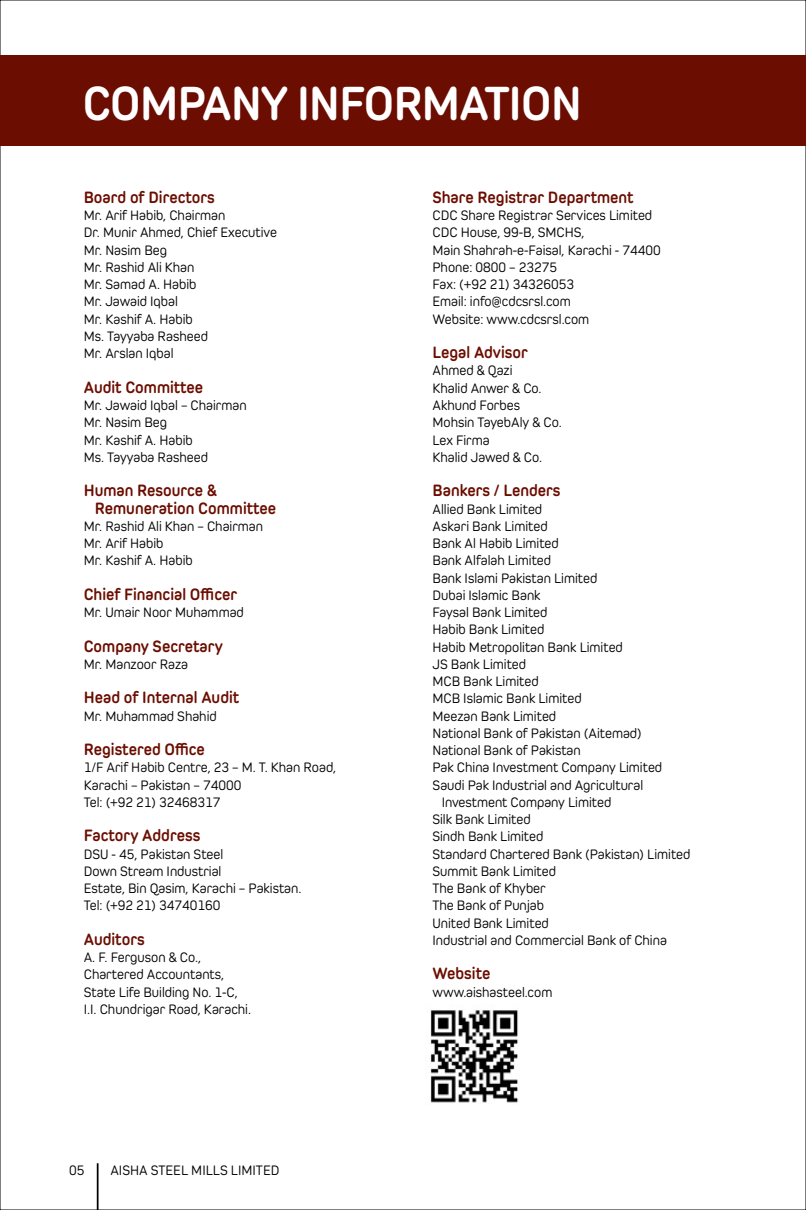
<style>
.page{position:relative;width:806px;height:1210px;background:#fff}
.page>*{position:absolute;margin:0;border:0;box-sizing:border-box;transform-origin:0 0}
.t1{font:700 50.23px "Pero";letter-spacing:-.025em;color:#fff;scale:.94 1}
.t2{font:700 17.32px/17.3px "Pero";color:#6b0d01;scale:.94 1}
.t3{font:14.35px/17.3px "Pero";color:#000;scale:.94 1}
</style>
<div class="page">
<div style="left:0;top:55px;width:805px;height:90px;background:#6b0d01"></div>
<img style="left:430px;top:1010px;width:88px;height:93px">
<hr style="left:97px;top:1163px;width:1px;height:47px;background:#000">
<h1 class="t1" style="left:82px;top:74px;width:532px">COMPANY INFORMATION</h1>
<p class="t2" style="left:84px;top:188px;width:141px">Board of Directors</p>
<p class="t3" style="left:84px;top:206px;width:207px">Mr. Arif Habib, Chairman<br>Dr. Munir Ahmed, Chief Executive<br>Mr. Nasim Beg<br>Mr. Rashid Ali Khan<br>Mr. Samad A. Habib<br>Mr. Jawaid Iqbal<br>Mr. Kashif A. Habib<br>Ms. Tayyaba Rasheed<br>Mr. Arslan Iqbal</p>
<p class="t2" style="left:84px;top:378px;width:128px">Audit Committee</p>
<p class="t3" style="left:84px;top:396px;width:175px">Mr. Jawaid Iqbal – Chairman<br>Mr. Nasim Beg<br>Mr. Kashif A. Habib<br>Ms. Tayyaba Rasheed</p>
<p class="t2" style="left:95px;top:481px;width:194px;text-indent:-11px">Human Resource &amp;<br>Remuneration Committee</p>
<p class="t3" style="left:84px;top:517px;width:192px">Mr. Rashid Ali Khan – Chairman<br>Mr. Arif Habib<br>Mr. Kashif A. Habib</p>
<p class="t2" style="left:84px;top:585px;width:164px">Chief Financial Officer</p>
<p class="t3" style="left:84px;top:603px;width:172px">Mr. Umair Noor Muhammad</p>
<p class="t2" style="left:84px;top:637px;width:149px">Company Secretary</p>
<p class="t3" style="left:84px;top:655px;width:112px">Mr. Manzoor Raza</p>
<p class="t2" style="left:84px;top:688px;width:167px">Head of Internal Audit</p>
<p class="t3" style="left:84px;top:707px;width:143px">Mr. Muhammad Shahid</p>
<p class="t2" style="left:84px;top:740px;width:130px">Registered Office</p>
<p class="t3" style="left:84px;top:758px;width:270px">1/F Arif Habib Centre, 23 – M. T. Khan Road,<br>Karachi – Pakistan – 74000<br>Tel: (+92 21) 32468317</p>
<p class="t2" style="left:84px;top:826px;width:125px">Factory Address</p>
<p class="t3" style="left:84px;top:845px;width:233px">DSU - 45, Pakistan Steel<br>Down Stream Industrial<br>Estate, Bin Qasim, Karachi – Pakistan.<br>Tel: (+92 21) 34740160</p>
<p class="t2" style="left:84px;top:930px;width:66px">Auditors</p>
<p class="t3" style="left:84px;top:948px;width:179px">A. F. Ferguson &amp; Co.,<br>Chartered Accountants,<br>State Life Building No. 1-C,<br>I.I. Chundrigar Road, Karachi.</p>
<p class="t3" style="left:69px;top:1161px;width:18px">05</p>
<p class="t3" style="left:110px;top:1161px;width:181px">AISHA STEEL MILLS LIMITED</p>
<p class="t2" style="left:432px;top:188px;width:215px">Share Registrar Department</p>
<p class="t3" style="left:432px;top:206px;width:244px">CDC Share Registrar Services Limited<br>CDC House, 99-B, SMCHS,<br>Main Shahrah-e-Faisal, Karachi - 74400<br>Phone: 0800 – 23275<br>Fax: (+92 21) 34326053<br>Email: info@cdcsrsl.com<br>Website: www.cdcsrsl.com</p>
<p class="t2" style="left:432px;top:343px;width:103px">Legal Advisor</p>
<p class="t3" style="left:432px;top:362px;width:139px">Ahmed &amp; Qazi<br>Khalid Anwer &amp; Co.<br>Akhund Forbes<br>Mohsin TayebAly &amp; Co.<br>Lex Firma<br>Khalid Jawed &amp; Co.</p>
<p class="t2" style="left:432px;top:481px;width:138px">Bankers / Lenders</p>
<p class="t3" style="left:432px;top:500px;width:118px">Allied Bank Limited</p>
<p class="t3" style="left:432px;top:517px;width:124px">Askari Bank Limited</p>
<p class="t3" style="left:432px;top:534px;width:136px">Bank Al Habib Limited</p>
<p class="t3" style="left:432px;top:551px;width:128px">Bank Alfalah Limited</p>
<p class="t3" style="left:432px;top:569px;width:177px">Bank Islami Pakistan Limited</p>
<p class="t3" style="left:432px;top:586px;width:116px">Dubai Islamic Bank</p>
<p class="t3" style="left:432px;top:603px;width:124px">Faysal Bank Limited</p>
<p class="t3" style="left:432px;top:620px;width:120px">Habib Bank Limited</p>
<p class="t3" style="left:432px;top:638px;width:204px">Habib Metropolitan Bank Limited</p>
<p class="t3" style="left:432px;top:655px;width:101px">JS Bank Limited</p>
<p class="t3" style="left:432px;top:672px;width:114px">MCB Bank Limited</p>
<p class="t3" style="left:432px;top:689px;width:160px">MCB Islamic Bank Limited</p>
<p class="t3" style="left:432px;top:707px;width:133px">Meezan Bank Limited</p>
<p class="t3" style="left:432px;top:724px;width:224px">National Bank of Pakistan (Aitemad)</p>
<p class="t3" style="left:432px;top:741px;width:159px">National Bank of Pakistan</p>
<p class="t3" style="left:432px;top:758px;width:246px">Pak China Investment Company Limited</p>
<p class="t3" style="left:432px;top:776px;width:225px">Saudi Pak Industrial and Agricultural</p>
<p class="t3" style="left:441px;top:793px;width:182px">Investment Company Limited</p>
<p class="t3" style="left:432px;top:810px;width:106px">Silk Bank Limited</p>
<p class="t3" style="left:432px;top:827px;width:119px">Sindh Bank Limited</p>
<p class="t3" style="left:432px;top:845px;width:276px">Standard Chartered Bank (Pakistan) Limited</p>
<p class="t3" style="left:432px;top:862px;width:133px">Summit Bank Limited</p>
<p class="t3" style="left:432px;top:879px;width:122px">The Bank of Khyber</p>
<p class="t3" style="left:432px;top:896px;width:120px">The Bank of Punjab</p>
<p class="t3" style="left:432px;top:914px;width:125px">United Bank Limited</p>
<p class="t3" style="left:432px;top:931px;width:251px">Industrial and Commercial Bank of China</p>
<p class="t2" style="left:432px;top:964px;width:63px">Website</p>
<p class="t3" style="left:432px;top:983px;width:129px">www.aishasteel.com</p>
</div>
